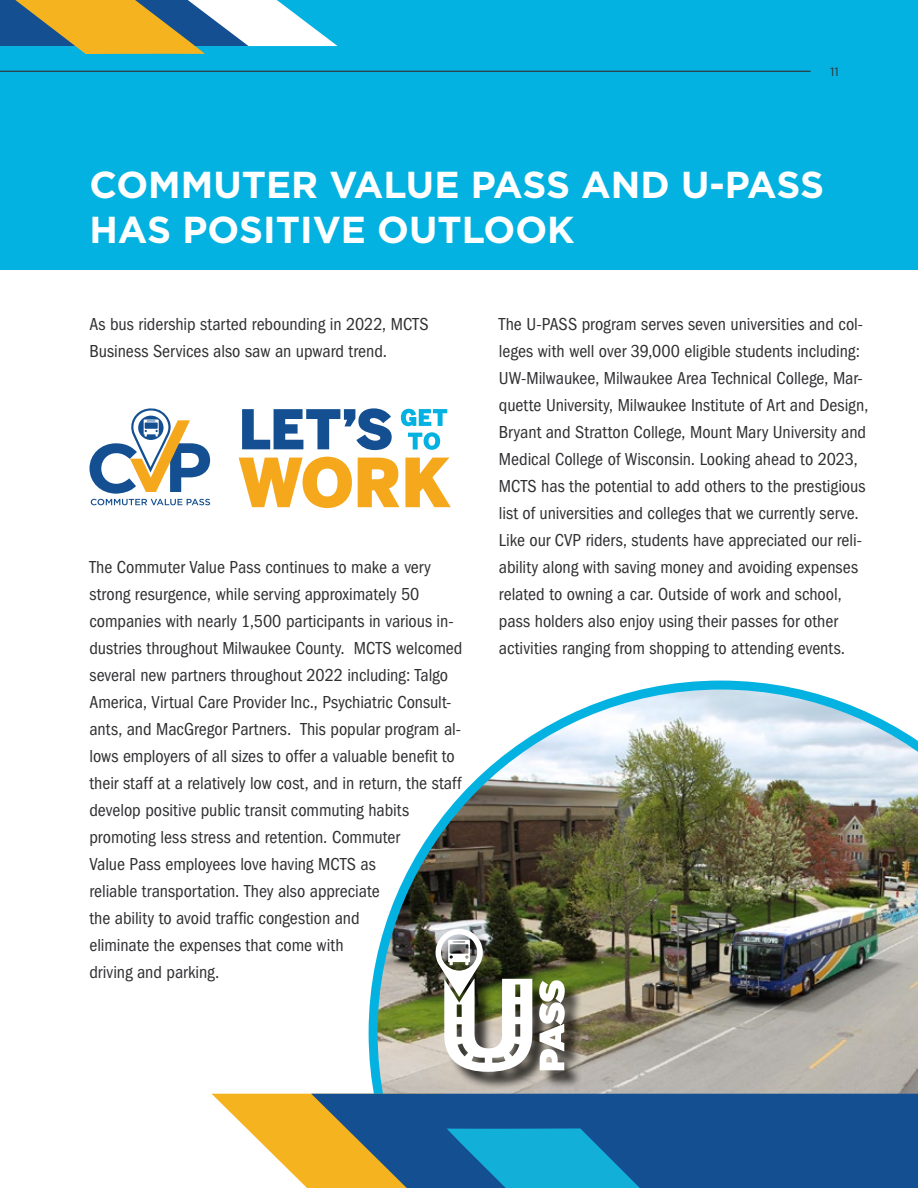
<style>
.page{position:relative;width:918px;height:1188px;background:#fff}
.page>*{position:absolute;margin:0;border:0;box-sizing:border-box;transform-origin:0 0}
.t1{font:700 37.5px/45px "Gotham";color:#fff}
.t2{font:condensed 18px/27px "Franklin Gothic LT Pro";letter-spacing:-.005em;color:#312f32}
.t3{font:12px "Gotham";color:#312f32}
</style>
<div class="page">
<div style="left:0;top:0;width:918px;height:269px;background:#04b2e2"></div>
<svg style="left:89px;top:408px;width:121px;height:97px"></svg>
<svg style="left:0;top:0;width:338px;height:54px"></svg>
<img style="left:369px;top:681px;width:549px;height:413px">
<hr style="left:0;top:71px;width:811px;height:1px;background:#312f32">
<div style="left:640px;top:1094px;width:278px;height:94px;background:#145091"></div>
<svg style="left:212px;top:1094px;width:428px;height:94px;background:#628d91"></svg>
<svg style="left:405px;top:458px;width:46px;height:49px"></svg>
<svg style="left:239px;top:457px;width:113px;height:51px"></svg>
<svg style="left:358px;top:458px;width:41px;height:49px"></svg>
<svg style="left:242px;top:408px;width:150px;height:42px"></svg>
<svg style="left:401px;top:409px;width:46px;height:17px"></svg>
<svg style="left:408px;top:432px;width:32px;height:18px"></svg>
<div style="left:438px;top:932px;width:145px;height:158px;background:#000;opacity:.75"></div>
<svg style="left:539px;top:980px;width:26px;height:90px"></svg>
<svg style="left:436px;top:929px;width:96px;height:143px"></svg>
<p class="t3" style="left:830px;top:65px;width:10px">11</p>
<h1 class="t1" style="left:89px;top:161px;width:736px">COMMUTER VALUE PASS AND U-PASS<br>HAS POSITIVE OUTLOOK</h1>
<p class="t2" style="left:89px;top:311px;width:341px">As bus ridership started rebounding in 2022, MCTS<br>Business Services also saw an upward trend.</p>
<p class="t2" style="left:89px;top:554px;width:375px">The Commuter Value Pass continues to make a very strong resurgence, while serving approximately 50 companies with nearly 1,500 participants in various in&shy;dustries throughout Milwaukee County. MCTS welcomed several new partners throughout 2022 including: Talgo America, Virtual Care Provider Inc., Psychiatric Consult&shy;ants, and MacGregor Partners. This popular program al&shy;lows employers of all sizes to offer a valuable benefit to their staff at a relatively low cost, and in return, the staff develop positive public transit commuting habits promoting less stress and retention. Commuter<br>Value Pass employees love having MCTS as<br>reliable transportation. They also appreciate<br>the ability to avoid traffic congestion and<br>eliminate the expenses that come with<br>driving and parking.</p>
<p class="t2" style="left:499px;top:311px;width:371px">The U-PASS program serves seven universities and col&shy;leges with well over 39,000 eligible students including:<br>UW-Milwaukee, Milwaukee Area Technical College, Mar&shy;quette University, Milwaukee Institute of Art and Design, Bryant and Stratton College, Mount Mary University and Medical College of Wisconsin. Looking ahead to 2023, MCTS has the potential to add others to the prestigious list of universities and colleges that we currently serve.<br>Like our CVP riders, students have appreciated our reli&shy;ability along with saving money and avoiding expenses related to owning a car. Outside of work and school, pass holders also enjoy using their passes for other activities ranging from shopping to attending events.</p>
</div>
